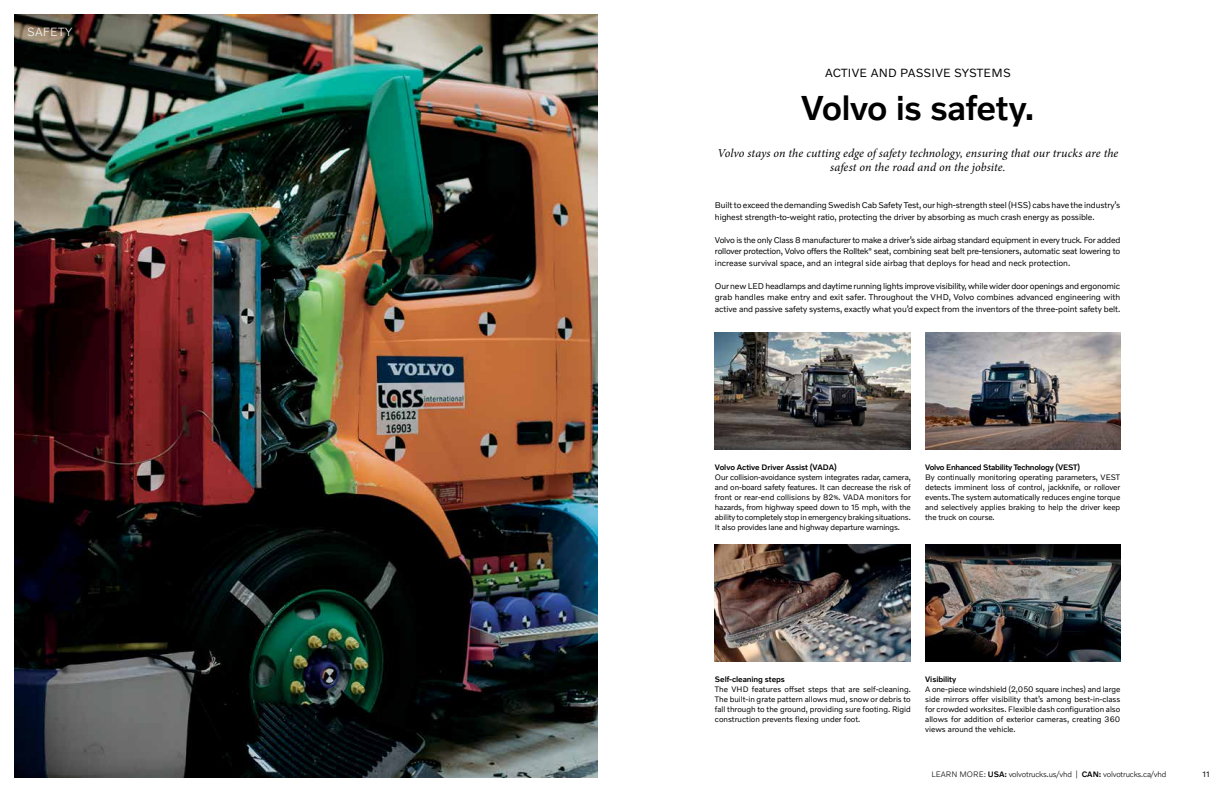
<style>
.page{position:relative;width:1224px;height:792px;background:#fff}
.page>*{position:absolute;margin:0;border:0;box-sizing:border-box;transform-origin:0 0}
.t1{font:500 35px "Volvo Novum";letter-spacing:-.015em;color:#000}
.t2{font:italic 12px/14.4px "Minion Pro";letter-spacing:.005em;color:#000;text-align:center}
.t3{font:12px "Volvo Novum";letter-spacing:.02em;color:#000}
.t4{font:300 12px "Volvo Novum";letter-spacing:.02em;color:#fff}
.t5{font:8.5px/11.5px "Volvo Novum";letter-spacing:-.01em;color:#000;text-align:justify}
.t6{font:8px/10px "Volvo Novum";letter-spacing:-.01em;color:#000;text-align:justify}
.t7{font:500 8px "Volvo Novum";letter-spacing:-.02em;color:#000}
.t8{font:300 8px "Volvo Novum";letter-spacing:-.02em;color:#000}
.s1{font-weight:500}
</style>
<div class="page">
<img style="left:14px;top:14px;width:584px;height:764px">
<img style="left:925px;top:333px;width:195px;height:117px">
<img style="left:715px;top:333px;width:196px;height:117px">
<img style="left:925px;top:545px;width:195px;height:117px">
<img style="left:715px;top:545px;width:196px;height:117px">
<h2 class="t4" style="left:27px;top:25px;width:47px">SAFETY</h2>
<h2 class="t3" style="left:825px;top:65px;width:187px">ACTIVE AND PASSIVE SYSTEMS</h2>
<h1 class="t1" style="left:801px;top:86px;width:235px">Volvo is safety.</h1>
<h2 class="t2" style="left:718px;top:146px;width:402px">Volvo stays on the cutting edge of safety technology, ensuring that our trucks are the safest on the road and on the jobsite.</h2>
<p class="t5" style="left:715px;top:199px;width:407px">Built to exceed the demanding Swedish Cab Safety Test, our high-strength steel (HSS) cabs have the industry’s highest strength-to-weight ratio, protecting the driver by absorbing as much crash energy as possible.</p>
<p class="t5" style="left:715px;top:234px;width:407px">Volvo is the only Class 8 manufacturer to make a driver’s side airbag standard equipment in every truck. For added rollover protection, Volvo offers the Rolltek<sup>®</sup> seat, combining seat belt pre-tensioners, automatic seat lowering to increase survival space, and an integral side airbag that deploys for head and neck protection.</p>
<p class="t5" style="left:715px;top:280px;width:407px">Our new LED headlamps and daytime running lights improve visibility, while wider door openings and ergonomic grab handles make entry and exit safer. Throughout the VHD, Volvo combines advanced engineering with active and passive safety systems, exactly what you’d expect from the inventors of the three-point safety belt.</p>
<p class="t7" style="left:715px;top:463px;width:123px">Volvo Active Driver Assist (VADA)</p>
<p class="t6" style="left:715px;top:472px;width:197px">Our collision-avoidance system integrates radar, camera, and on-board safety features. It can decrease the risk of front or rear-end collisions by 82<sup>%</sup>. VADA monitors for hazards, from highway speed down to 15 mph, with the ability to completely stop in emergency braking situations.<br>It also provides lane and highway departure warnings.</p>
<p class="t7" style="left:925px;top:463px;width:157px">Volvo Enhanced Stability Technology (VEST)</p>
<p class="t6" style="left:925px;top:472px;width:197px">By continually monitoring operating parameters, VEST detects imminent loss of control, jackknife, or rollover events. The system automatically reduces engine torque and selectively applies braking to help the driver keep the truck on course.</p>
<p class="t7" style="left:715px;top:674px;width:71px">Self-cleaning steps</p>
<p class="t6" style="left:715px;top:684px;width:197px">The VHD features offset steps that are self-cleaning.<br>The built-in grate pattern allows mud, snow or debris to fall through to the ground, providing sure footing. Rigid construction prevents flexing under foot.</p>
<p class="t7" style="left:925px;top:674px;width:33px">Visibility</p>
<p class="t6" style="left:925px;top:684px;width:197px">A one-piece windshield (2,050 square inches) and large side mirrors offer visibility that’s among best-in-class for crowded worksites. Flexible dash configuration also allows for addition of exterior cameras, creating 360 views around the vehicle.</p>
<p class="t8" style="left:931px;top:770px;width:237px">LEARN MORE: <span class="s1">USA:</span> volvotrucks.us/vhd | <span class="s1">CAN:</span> volvotrucks.ca/vhd</p>
<p class="t6" style="left:1203px;top:769px;width:9px">11</p>
</div>
